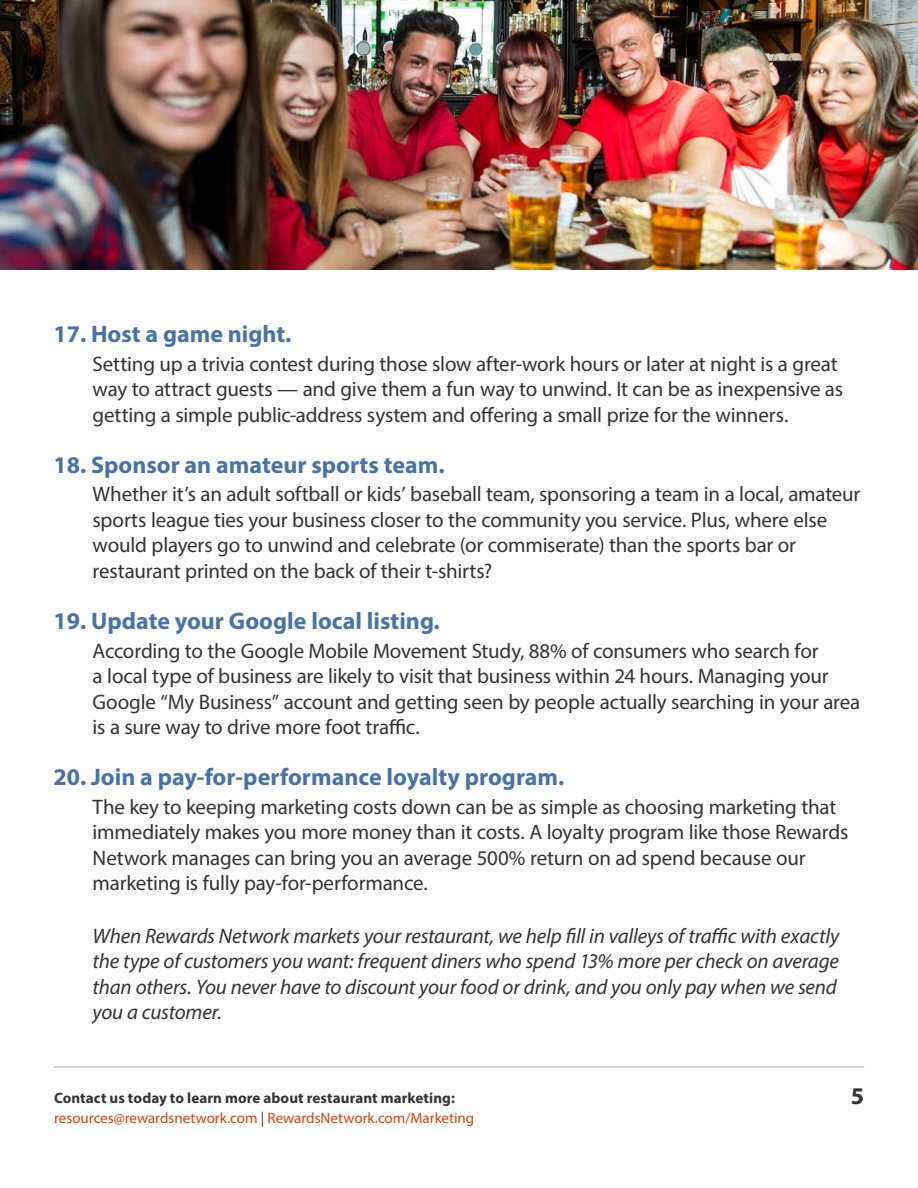
<style>
.page{position:relative;width:918px;height:1188px;background:#fff}
.page>*{position:absolute;margin:0;border:0;box-sizing:border-box;transform-origin:0 0}
.t1{font:700 24px "Myriad Pro";color:#4773aa}
.t2{font:700 24px "Myriad Pro";color:#333}
.t3{font:21px/25.5px "Myriad Pro";letter-spacing:-.01em;color:#333}
.t4{font:italic 21px/25.5px "Myriad Pro";letter-spacing:-.01em;color:#333;text-align:justify}
.t5{font:700 15px/19.8px "Myriad Pro";letter-spacing:.005em;color:#333}
.s1{font-weight:400;color:#d93f0c}
.s2{font-weight:400}
.s3{font-weight:400;color:#d9400d}
</style>
<div class="page">
<hr style="left:54px;top:1066px;width:810px;height:1px;background:#b3b3b3">
<img style="left:0;top:0;width:918px;height:270px">
<p class="t1" style="left:54px;top:318px;width:239px">17. Host a game night.</p>
<p class="t3" style="left:93px;top:351px;width:752px">Setting up a trivia contest during those slow after-work hours or later at night is a great way to attract guests — and give them a fun way to unwind. It can be as inexpensive as getting a simple public-address system and offering a small prize for the winners.</p>
<p class="t1" style="left:54px;top:449px;width:393px">18. Sponsor an amateur sports team.</p>
<p class="t3" style="left:93px;top:481px;width:769px">Whether it’s an adult softball or kids’ baseball team, sponsoring a team in a local, amateur sports league ties your business closer to the community you service. Plus, where else would players go to unwind and celebrate (or commiserate) than the sports bar or restaurant printed on the back of their t-shirts?</p>
<p class="t1" style="left:54px;top:605px;width:388px">19. Update your Google local listing.</p>
<p class="t3" style="left:93px;top:638px;width:769px">According to the Google Mobile Movement Study, 88% of consumers who search for<br>a local type of business are likely to visit that business within 24 hours. Managing your Google “My Business” account and getting seen by people actually searching in your area is a sure way to drive more foot traffic.</p>
<p class="t1" style="left:54px;top:761px;width:512px">20. Join a pay-for-performance loyalty program.</p>
<p class="t3" style="left:93px;top:794px;width:757px">The key to keeping marketing costs down can be as simple as choosing marketing that immediately makes you more money than it costs. A loyalty program like those Rewards Network manages can bring you an average 500% return on ad spend because our marketing is fully pay-for-performance.</p>
<p class="t4" style="left:93px;top:923px;width:748px">When Rewards Network markets your restaurant, we help fill in valleys of traffic with exactly the type of customers you want: frequent diners who spend 13% more per check on average than others. You never have to discount your food or drink, and you only pay when we send you a customer.</p>
<p class="t5" style="left:54px;top:1088px;width:422px">Contact us today to learn more about restaurant marketing: <span class="s1">resources@rewardsnetwork.com</span> <span class="s2">|</span> <span class="s3">RewardsNetwork.com/Marketing</span></p>
<p class="t2" style="left:851px;top:1080px;width:15px">5</p>
</div>
